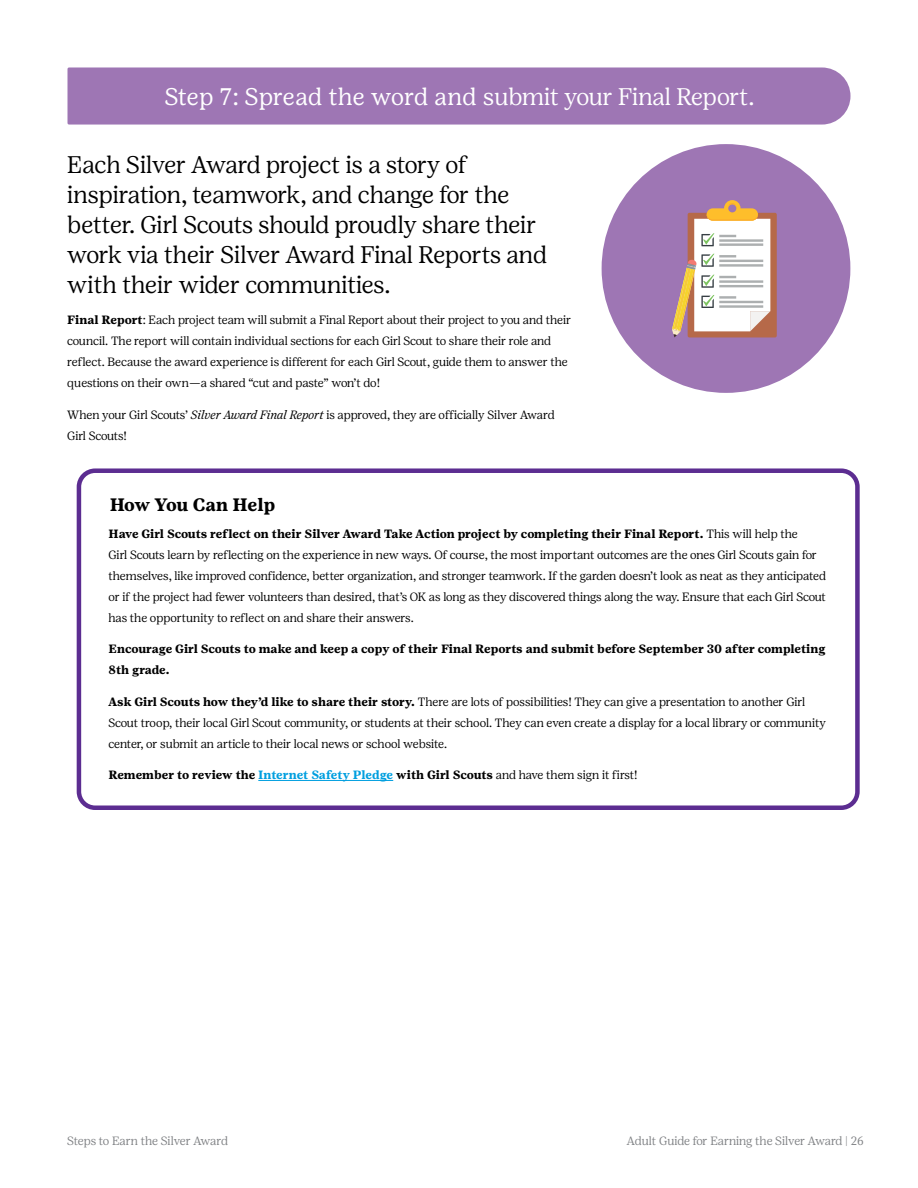
<style>
.page{position:relative;width:918px;height:1188px;background:#fff}
.page>*{position:absolute;margin:0;border:0;box-sizing:border-box;transform-origin:0 0}
.t1{font:300 24px/30px "Girl Scout Display";letter-spacing:-.005em;color:#000}
.t2{font:24px "Girl Scout Text";letter-spacing:-.01em;color:#fff}
.t3{font:700 18px "Girl Scout Text";letter-spacing:-.02em;color:#000}
.t4{font:300 12px/21px "Girl Scout Display";letter-spacing:-.005em;color:#000}
.t5{font:700 12px/21px "Girl Scout Text";letter-spacing:-.005em;color:#000}
.t6{font:300 12px "Girl Scout Display";letter-spacing:-.005em;color:#808285}
.s1{font-family:"Girl Scout Display";font-weight:300}
.s2{font-family:"Girl Scout Text";font-weight:700}
.s3{font-style:italic}
.s4{color:#009fdf}
</style>
<div class="page">
<div style="left:602px;top:144px;width:248px;height:249px;background:#9e76b4;border-radius:50%"></div>
<div style="left:68px;top:67px;width:783px;height:58px;background:#9e76b4"></div>
<div style="left:688px;top:213px;width:89px;height:124px;background:#b66949;border-radius:2px"></div>
<svg style="left:672px;top:200px;width:98px;height:137px"></svg>
<hr style="left:258px;top:780px;width:135px;height:1px;background:#009fdf">
<div style="left:77px;top:468px;width:783px;height:342px;border:4px solid #5c2d91;border-radius:16px"></div>
<h1 class="t2" style="left:164px;top:82px;width:591px">Step 7: Spread the word and s<span class="s1">ubmit your Final Report.</span></h1>
<h1 class="t1" style="left:67px;top:149px;width:481px">Each Silver Award project is a story of inspiration, teamwork, and change for the better. Girl Scouts should proudly share their work via their Silver Award Final Reports and with their wider communities.</h1>
<p class="t4" style="left:67px;top:310px;width:505px"><span class="s2">Final Report</span>: Each project team will submit a Final Report about their project to you and their council. The report will contain individual sections for each Girl Scout to share their role and reflect. Because the award experience is different for each Girl Scout, guide them to answer the questions on their own—a shared “cut and paste” won’t do!</p>
<p class="t4" style="left:67px;top:404px;width:489px">When your Girl Scouts’ <span class="s3">Silver Award Final Report</span> is approved, they are officially Silver Award<br>Girl Scouts!</p>
<h2 class="t3" style="left:110px;top:494px;width:167px">How You Can Help</h2>
<p class="t5" style="left:109px;top:523px;width:691px">Have Girl Scouts reflect on their Silver Award Take Action project by completing their Final Report. <span class="s1">This will help the</span></p>
<p class="t4" style="left:109px;top:544px;width:719px">Girl Scouts learn by reflecting on the experience in new ways. Of course, the most important outcomes are the ones Girl Scouts gain for themselves, like improved confidence, better organization, and stronger teamwork. If the garden doesn’t look as neat as they anticipated or if the project had fewer volunteers than desired, that’s OK as long as they discovered things along the way. Ensure that each Girl Scout has the opportunity to reflect on and share their answers.</p>
<p class="t5" style="left:109px;top:639px;width:718px">Encourage Girl Scouts to make and keep a copy of their Final Reports and submit before September 30 after completing<br>8th grade.</p>
<p class="t4" style="left:109px;top:691px;width:719px"><span class="s2">Ask Girl Scouts how they’d like to share their story.</span> There are lots of possibilities! They can give a presentation to another Girl<br>Scout troop, their local Girl Scout community, or students at their school. They can even create a display for a local library or community center, or submit an article to their local news or school website.</p>
<p class="t5" style="left:109px;top:765px;width:531px">Remember to review the <span class="s4">Internet Safety Pledge</span> with Girl Scouts <span class="s1">and have them sign it first!</span></p>
<p class="t6" style="left:67px;top:1134px;width:162px">Steps to Earn the Silver Award</p>
<p class="t6" style="left:627px;top:1134px;width:239px">Adult Guide for Earning the Silver Award | 26</p>
</div>
